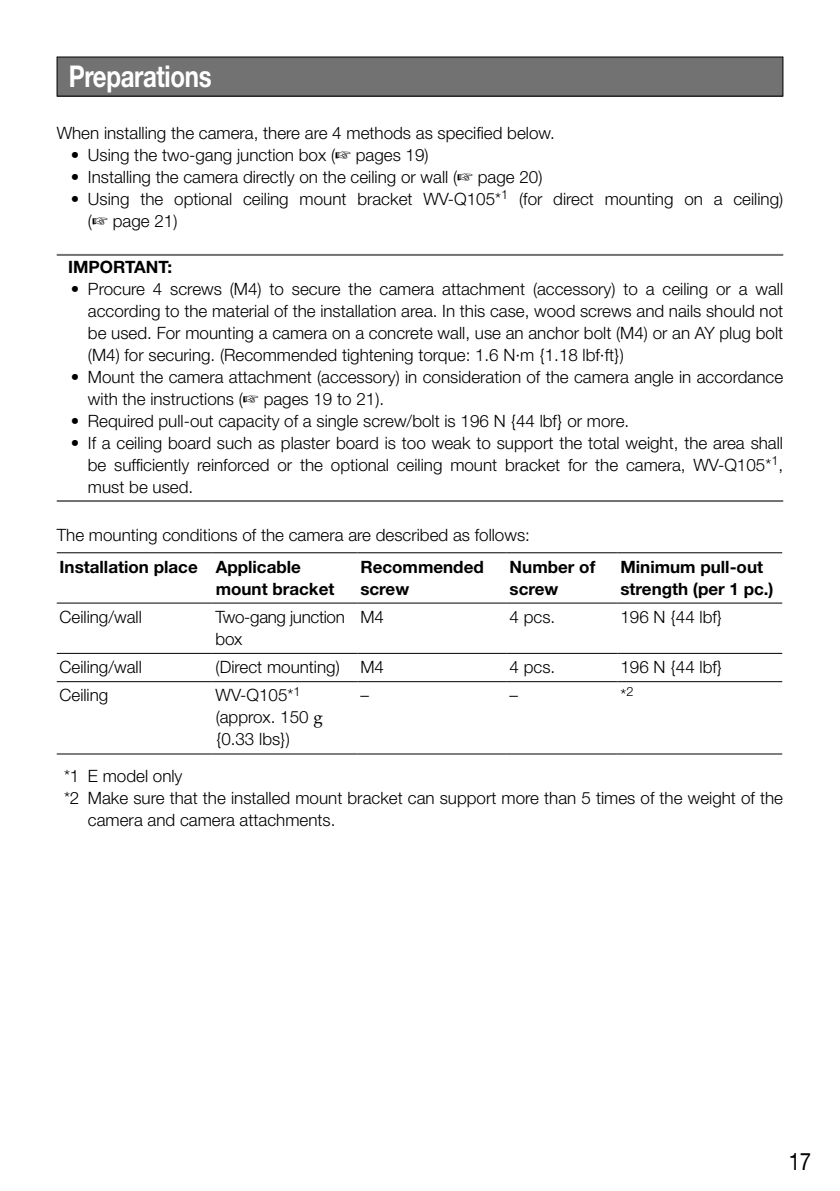
<style>
.page{position:relative;width:840px;height:1191px;background:#fff}
.page>*{position:absolute;margin:0;border:0;box-sizing:border-box;transform-origin:0 0}
.t1{font:700 30px "Helvetica Neue LT Std";letter-spacing:-.015em;color:#fff;scale:.8 1}
.t2{font:24px "Helvetica Neue LT Std";color:#000;scale:.85 1}
.t3{font:300 17px/22px "Helvetica Neue LT Std";color:#000}
.t4{font:700 17px/22px "Helvetica Neue LT Std";color:#000}
.t5{font:300 17px/22px "Helvetica Neue LT Std";letter-spacing:-.02em;color:#000}
.s1{font-family:"Palatino";font-weight:400}
</style>
<div class="page">
<div style="left:57px;top:57px;width:725px;height:39px;background:#727272"></div>
<div style="left:57px;top:57px;width:725px;height:39px;border:1px solid #000"></div>
<hr style="left:57px;top:254px;width:725px;height:2px;background:#727272">
<hr style="left:57px;top:500px;width:725px;height:2px;background:#727272">
<hr style="left:57px;top:552px;width:156px;height:1px;background:#000">
<hr style="left:213px;top:552px;width:144px;height:1px;background:#000">
<hr style="left:357px;top:552px;width:149px;height:1px;background:#000">
<hr style="left:506px;top:552px;width:111px;height:1px;background:#000">
<hr style="left:617px;top:552px;width:164px;height:1px;background:#000">
<hr style="left:57px;top:602px;width:156px;height:1px;background:#000">
<hr style="left:213px;top:602px;width:144px;height:1px;background:#000">
<hr style="left:357px;top:602px;width:149px;height:1px;background:#000">
<hr style="left:506px;top:602px;width:111px;height:1px;background:#000">
<hr style="left:617px;top:602px;width:164px;height:1px;background:#000">
<hr style="left:57px;top:653px;width:156px;height:1px;background:#000">
<hr style="left:213px;top:653px;width:144px;height:1px;background:#000">
<hr style="left:357px;top:653px;width:149px;height:1px;background:#000">
<hr style="left:506px;top:653px;width:111px;height:1px;background:#000">
<hr style="left:617px;top:653px;width:164px;height:1px;background:#000">
<hr style="left:57px;top:681px;width:156px;height:1px;background:#000">
<hr style="left:213px;top:681px;width:144px;height:1px;background:#000">
<hr style="left:357px;top:681px;width:149px;height:1px;background:#000">
<hr style="left:506px;top:681px;width:111px;height:1px;background:#000">
<hr style="left:617px;top:681px;width:164px;height:1px;background:#000">
<hr style="left:57px;top:753px;width:156px;height:1px;background:#000">
<hr style="left:213px;top:753px;width:144px;height:1px;background:#000">
<hr style="left:357px;top:753px;width:149px;height:1px;background:#000">
<hr style="left:506px;top:753px;width:111px;height:1px;background:#000">
<hr style="left:617px;top:753px;width:164px;height:1px;background:#000">
<h1 class="t1" style="left:69px;top:58px;width:180px">Preparations</h1>
<p class="t3" style="left:57px;top:121px;width:499px">When installing the camera, there are 4 methods as specified below.</p>
<p class="t3" style="left:71px;top:143px;width:359px">• Using the two-gang junction box (☞ pages 19)</p>
<p class="t3" style="left:71px;top:165px;width:473px">• Installing the camera directly on the ceiling or wall (☞ page 20)</p>
<p class="t3" style="left:88px;top:187px;width:696px;text-indent:-17px">• Using the optional ceiling mount bracket WV-Q105*<sup>1</sup> (for direct mounting on a ceiling) (☞ page 21)</p>
<p class="t4" style="left:68px;top:255px;width:105px">IMPORTANT:</p>
<p class="t3" style="left:88px;top:277px;width:696px;text-align:justify;text-indent:-17px">• Procure 4 screws (M4) to secure the camera attachment (accessory) to a ceiling or a wall according to the material of the installation area. In this case, wood screws and nails should not be used. For mounting a camera on a concrete wall, use an anchor bolt (M4) or an AY plug bolt (M4) for securing. (Recommended tightening torque: 1.6 N·m {1.18 lbf·ft})</p>
<p class="t3" style="left:88px;top:365px;width:696px;text-indent:-17px">• Mount the camera attachment (accessory) in consideration of the camera angle in accordance with the instructions (☞ pages 19 to 21).</p>
<p class="t3" style="left:71px;top:409px;width:559px">• Required pull-out capacity of a single screw/bolt is 196 N {44 lbf} or more.</p>
<p class="t3" style="left:88px;top:431px;width:696px;text-align:justify;text-indent:-17px">• If a ceiling board such as plaster board is too weak to support the total weight, the area shall be sufficiently reinforced or the optional ceiling mount bracket for the camera, WV-Q105*<sup>1</sup>, must be used.</p>
<p class="t3" style="left:57px;top:523px;width:474px">The mounting conditions of the camera are described as follows:</p>
<p class="t4" style="left:215px;top:555px;width:120px;text-indent:-156px">Installation place Applicable mount bracket</p>
<p class="t4" style="left:360px;top:555px;width:125px">Recommended screw</p>
<p class="t4" style="left:509px;top:555px;width:87px">Number of screw</p>
<p class="t4" style="left:620px;top:555px;width:155px">Minimum pull-out strength (per 1 pc.)</p>
<p class="t3" style="left:60px;top:605px;width:84px">Ceiling/wall</p>
<p class="t5" style="left:215px;top:605px;width:131px">Two-gang junction box</p>
<p class="t3" style="left:360px;top:605px;width:25px">M4</p>
<p class="t3" style="left:509px;top:605px;width:47px">4 pcs.</p>
<p class="t3" style="left:620px;top:605px;width:104px">196 N {44 lbf}</p>
<p class="t3" style="left:59px;top:656px;width:84px">Ceiling/wall</p>
<p class="t3" style="left:215px;top:656px;width:170px">(Direct mounting) M4</p>
<p class="t3" style="left:509px;top:656px;width:47px">4 pcs.</p>
<p class="t3" style="left:620px;top:656px;width:104px">196 N {44 lbf}</p>
<p class="t3" style="left:59px;top:684px;width:50px">Ceiling</p>
<p class="t3" style="left:215px;top:684px;width:109px">WV-Q105*<sup>1 </sup>(approx. 150 <span class="s1">g </span>{0.33 lbs})</p>
<p class="t3" style="left:360px;top:684px;width:10px">–</p>
<p class="t3" style="left:509px;top:684px;width:10px">–</p>
<p class="t3" style="left:620px;top:684px;width:15px">*<sup>2</sup></p>
<p class="t3" style="left:64px;top:764px;width:120px">*1 E model only</p>
<p class="t3" style="left:64px;top:786px;width:720px">*2 Make sure that the installed mount bracket can support more than 5 times of the weight of the</p>
<p class="t3" style="left:88px;top:808px;width:249px">camera and camera attachments.</p>
<h2 class="t2" style="left:788px;top:1146px;width:28px">17</h2>
</div>
